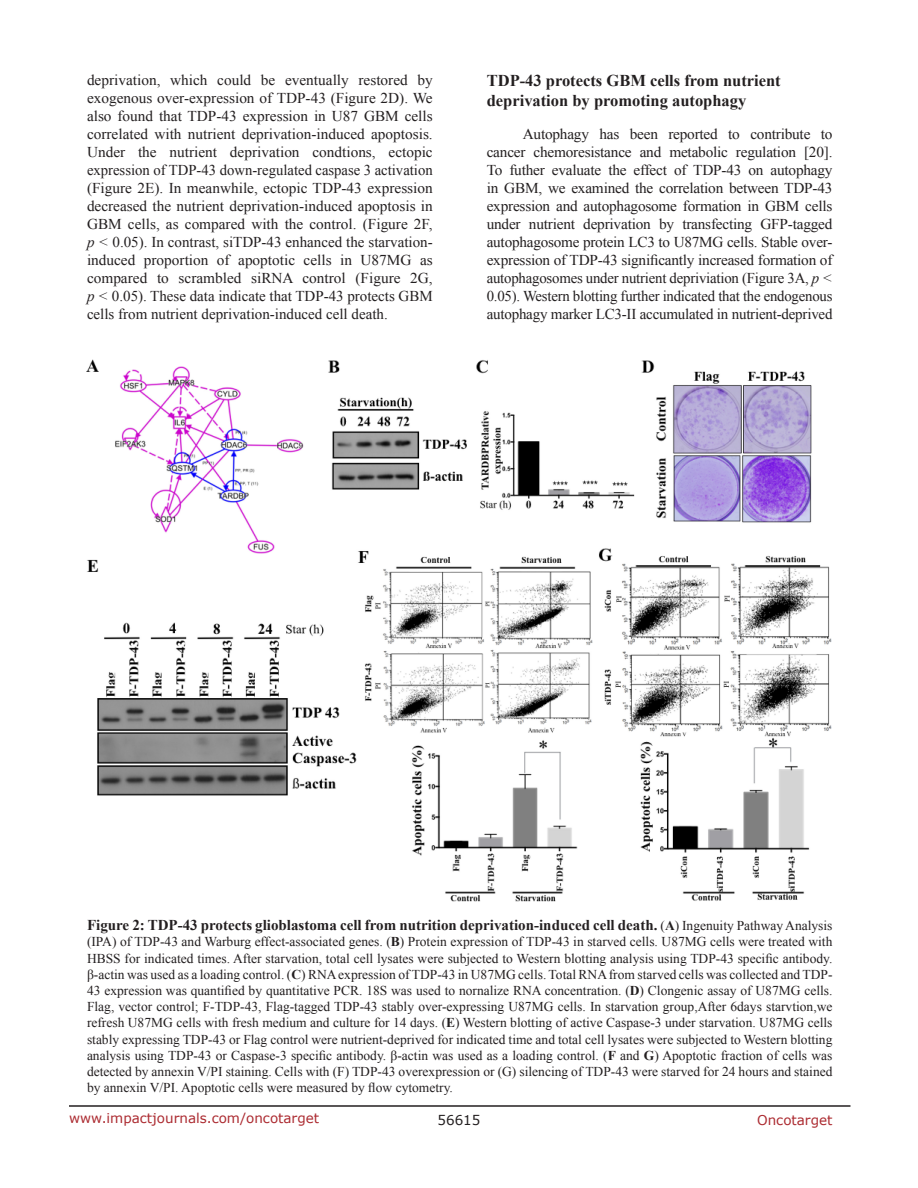
<style>
.page{position:relative;width:918px;height:1188px;background:#fff}
.page>*{position:absolute;margin:0;border:0;box-sizing:border-box;transform-origin:0 0}
.SubHeading_middle{font:700 16.5px/19.8px "Times New Roman";color:#231f20}
.BodyText{font:15px/18px "Times New Roman";letter-spacing:-.005em;color:#231f20;text-align:justify}
.FigureText{font:700 15px "Times New Roman";color:#231f20}
.FigureText-2{font:13.5px/16.2px "Times New Roman";color:#231f20;text-align:justify}
.t1{font:13.5px "Verdana";color:#ac2b31}
.t2{font:13.5px "Verdana";color:#231f20}
.s1{font-style:italic}
.s2{font-weight:400;font-size:13.5px}
.s3{font-size:13.5px}
.s4{font-weight:700}
</style>
<div class="page">
<hr style="left:69px;top:1105px;width:781px;height:2px;background:#231f20">
<img style="left:86px;top:359px;width:746px;height:543px">
<p class="BodyText" style="left:87px;top:71px;width:347px">deprivation, which could be eventually restored by exogenous over-expression of TDP-43 (Figure 2D). We also found that TDP-43 expression in U87 GBM cells correlated with nutrient deprivation-induced apoptosis.<br>Under the nutrient deprivation condtions, ectopic expression of TDP-43 down-regulated caspase 3 activation (Figure 2E). In meanwhile, ectopic TDP-43 expression decreased the nutrient deprivation-induced apoptosis in GBM cells, as compared with the control. (Figure 2F, <span class="s1">p &lt;</span> 0.05). In contrast, siTDP-43 enhanced the starvation&shy;induced proportion of apoptotic cells in U87MG as compared to scrambled siRNA control (Figure 2G, <span class="s1">p &lt;</span> 0.05). These data indicate that TDP-43 protects GBM cells from nutrient deprivation-induced cell death.</p>
<p class="SubHeading_middle" style="left:487px;top:70px;width:296px">TDP-43 protects GBM cells from nutrient deprivation by promoting autophagy</p>
<p class="BodyText" style="left:487px;top:125px;width:347px;text-indent:36px">Autophagy has been reported to contribute to cancer chemoresistance and metabolic regulation [20].<br>To futher evaluate the effect of TDP-43 on autophagy in GBM, we examined the correlation between TDP-43 expression and autophagosome formation in GBM cells under nutrient deprivation by transfecting GFP-tagged autophagosome protein LC3 to U87MG cells. Stable over&shy;expression of TDP-43 significantly increased formation of autophagosomes under nutrient depriviation (Figure 3A, <span class="s1">p &lt; </span>0.05). Western blotting further indicated that the endogenous autophagy marker LC3-II accumulated in nutrient-deprived</p>
<p class="FigureText" style="left:87px;top:915px;width:747px">Figure 2: TDP-43 protects glioblastoma cell from nutrition deprivation-induced cell death. <span class="s2">(</span><span class="s3">A</span><span class="s2">) Ingenuity Pathway Analysis</span></p>
<p class="FigureText-2" style="left:87px;top:934px;width:747px">(IPA) of TDP-43 and Warburg effect-associated genes. (<span class="s4">B</span>) Protein expression of TDP-43 in starved cells. U87MG cells were treated with HBSS for indicated times. After starvation, total cell lysates were subjected to Western blotting analysis using TDP-43 specific antibody. β-actin was used as a loading control. (<span class="s4">C</span>) RNA expression of TDP-43 in U87MG cells. Total RNA from starved cells was collected and TDP-43 expression was quantified by quantitative PCR. 18S was used to nornalize RNA concentration. (<span class="s4">D</span>) Clongenic assay of U87MG cells.<br>Flag, vector control; F-TDP-43, Flag-tagged TDP-43 stably over-expressing U87MG cells. In starvation group,After 6days starvtion,we refresh U87MG cells with fresh medium and culture for 14 days. (<span class="s4">E</span>) Western blotting of active Caspase-3 under starvation. U87MG cells stably expressing TDP-43 or Flag control were nutrient-deprived for indicated time and total cell lysates were subjected to Western blotting analysis using TDP-43 or Caspase-3 specific antibody. β-actin was used as a loading control. (<span class="s4">F</span> and <span class="s4">G</span>) Apoptotic fraction of cells was detected by annexin V/PI staining. Cells with (F) TDP-43 overexpression or (G) silencing of TDP-43 were starved for 24 hours and stained by annexin V/PI. Apoptotic cells were measured by flow cytometry.</p>
<p class="t1" style="left:69px;top:1109px;width:252px">www.impactjournals.com/oncotarget</p>
<p class="t2" style="left:438px;top:1111px;width:44px">56615</p>
<p class="t1" style="left:757px;top:1111px;width:77px">Oncotarget</p>
</div>
